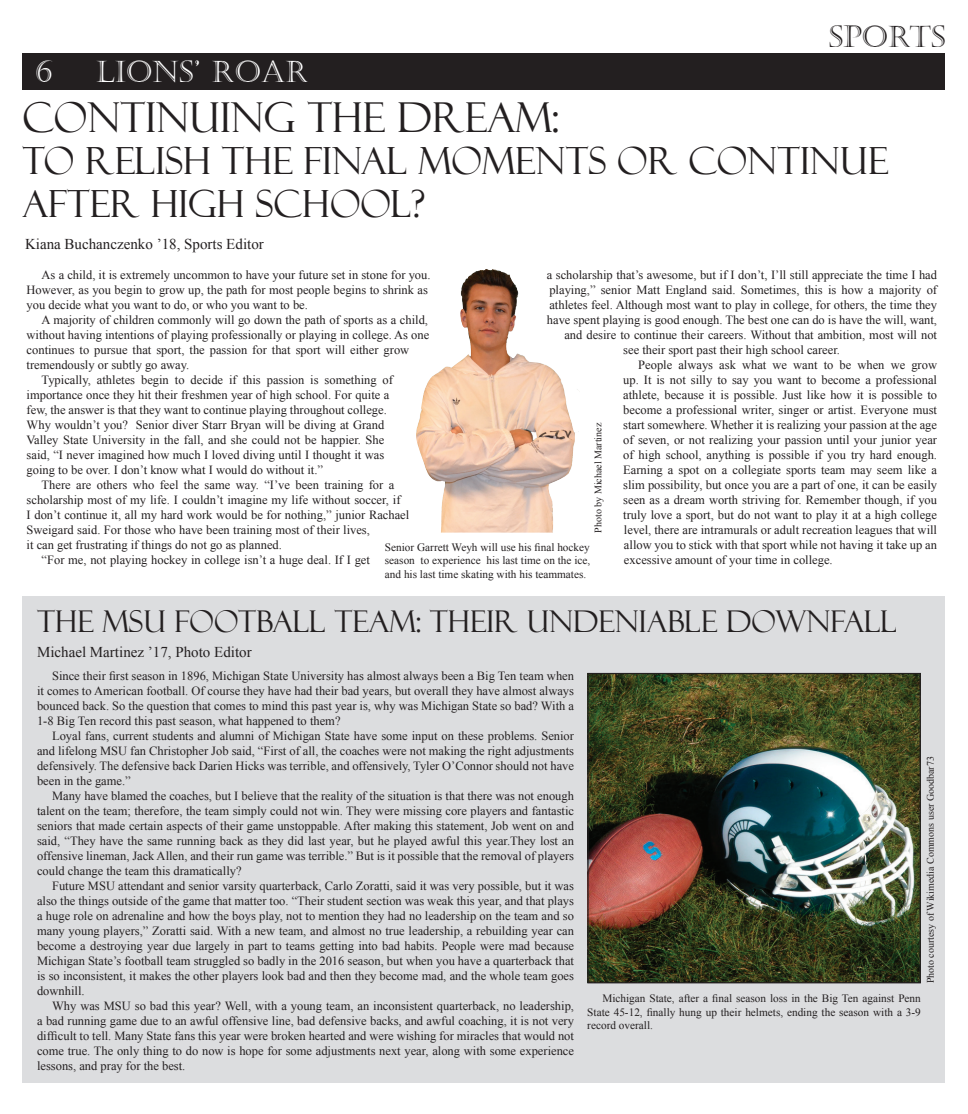
<style>
.page{position:relative;width:968px;height:1114px;background:#fff}
.page>*{position:absolute;margin:0;border:0;box-sizing:border-box;transform-origin:0 0}
.t1{font:41.25px "Felix Titling";color:#231f20}
.t2{font:37.5px/42.5px "Felix Titling";color:#231f20}
.t3{font:30px "Felix Titling";color:#231f20}
.t4{font:30px "Castellar";color:#fff}
.t5{font:30px "Castellar";color:#231f20}
.t6{font:15px "Times New Roman";color:#231f20}
.t7{font:12.5px/15px "Times New Roman";color:#231f20;text-align:justify}
.t8{font:11.25px/13.5px "Times New Roman";color:#231f20;text-align:justify}
.t9{font:10px "Times New Roman";color:#231f20}
</style>
<div class="page">
<div style="left:22px;top:597px;width:923px;height:485px;background:#dcdddf"></div>
<div style="left:22px;top:53px;width:923px;height:36px;background:#231f20"></div>
<img style="left:416px;top:269px;width:163px;height:263px">
<img style="left:589px;top:675px;width:329px;height:306px">
<div style="left:587px;top:673px;width:333px;height:310px;border:1px solid #231f20"></div>
<h3 class="t4" style="left:35px;top:55px;width:19px">6</h3>
<h3 class="t4" style="left:96px;top:55px;width:214px">LIONS’ ROAR</h3>
<h3 class="t5" style="left:828px;top:19px;width:118px">SPORTS</h3>
<h1 class="t1" style="left:22px;top:93px;width:538px">CONTINUING THE DREAM:</h1>
<h2 class="t2" style="left:22px;top:140px;width:867px">TO RELISH THE FINAL MOMENTS OR CONTINUE<br>AFTER HIGH SCHOOL?</h2>
<p class="t6" style="left:25px;top:234px;width:240px">Kiana Buchanczenko ’18, Sports Editor</p>
<p class="t7" style="left:27px;top:267px;width:405px;text-align:left;text-indent:15px">As a child, it is extremely uncommon to have your future set in stone for you.<br>However, as you begin to grow up, the path for most people begins to shrink as you decide what you want to do, or who you want to be.</p>
<p class="t7" style="left:42px;top:312px;width:388px">A majority of children commonly will go down the path of sports as a child,</p>
<p class="t7" style="left:27px;top:327px;width:404px">without having intentions of playing professionally or playing in college. As one</p>
<p class="t7" style="left:27px;top:342px;width:384px">continues to pursue that sport, the passion for that sport will either grow</p>
<p class="t7" style="left:27px;top:357px;width:164px">tremendously or subtly go away.</p>
<p class="t7" style="left:42px;top:372px;width:353px">Typically, athletes begin to decide if this passion is something of</p>
<p class="t7" style="left:27px;top:387px;width:364px">importance once they hit their freshmen year of high school. For quite a</p>
<p class="t7" style="left:27px;top:402px;width:362px">few, the answer is that they want to continue playing throughout college.</p>
<p class="t7" style="left:27px;top:417px;width:359px">Why wouldn’t you? Senior diver Starr Bryan will be diving at Grand</p>
<p class="t7" style="left:27px;top:432px;width:359px">Valley State University in the fall, and she could not be happier. She</p>
<p class="t7" style="left:27px;top:447px;width:359px">said, “I never imagined how much I loved diving until I thought it was</p>
<p class="t7" style="left:27px;top:462px;width:298px">going to be over. I don’t know what I would do without it.”</p>
<p class="t7" style="left:42px;top:477px;width:354px">There are others who feel the same way. “I’ve been training for a</p>
<p class="t7" style="left:27px;top:492px;width:375px">scholarship most of my life. I couldn’t imagine my life without soccer, if</p>
<p class="t7" style="left:27px;top:507px;width:384px">I don’t continue it, all my hard work would be for nothing,” junior Rachael</p>
<p class="t7" style="left:27px;top:522px;width:345px">Sweigard said. For those who have been training most of their lives,</p>
<p class="t7" style="left:27px;top:537px;width:257px">it can get frustrating if things do not go as planned.</p>
<p class="t7" style="left:42px;top:552px;width:330px">“For me, not playing hockey in college isn’t a huge deal. If I get</p>
<p class="t7" style="left:547px;top:267px;width:392px">a scholarship that’s awesome, but if I don’t, I’ll still appreciate the time I had</p>
<p class="t7" style="left:549px;top:282px;width:389px">playing,” senior Matt England said. Sometimes, this is how a majority of</p>
<p class="t7" style="left:549px;top:297px;width:389px">athletes feel. Although most want to play in college, for others, the time they</p>
<p class="t7" style="left:547px;top:312px;width:392px">have spent playing is good enough. The best one can do is have the will, want,</p>
<p class="t7" style="left:564px;top:327px;width:374px">and desire to continue their careers. Without that ambition, most will not</p>
<p class="t7" style="left:623px;top:342px;width:218px">see their sport past their high school career.</p>
<p class="t7" style="left:638px;top:357px;width:300px">People always ask what we want to be when we grow</p>
<p class="t7" style="left:623px;top:372px;width:315px">up. It is not silly to say you want to become a professional</p>
<p class="t7" style="left:623px;top:387px;width:315px">athlete, because it is possible. Just like how it is possible to</p>
<p class="t7" style="left:623px;top:402px;width:315px">become a professional writer, singer or artist. Everyone must</p>
<p class="t7" style="left:623px;top:417px;width:315px">start somewhere. Whether it is realizing your passion at the age</p>
<p class="t7" style="left:623px;top:432px;width:315px">of seven, or not realizing your passion until your junior year</p>
<p class="t7" style="left:623px;top:447px;width:315px">of high school, anything is possible if you try hard enough.</p>
<p class="t7" style="left:623px;top:462px;width:315px">Earning a spot on a collegiate sports team may seem like a</p>
<p class="t7" style="left:623px;top:477px;width:315px">slim possibility, but once you are a part of one, it can be easily</p>
<p class="t7" style="left:623px;top:492px;width:315px">seen as a dream worth striving for. Remember though, if you</p>
<p class="t7" style="left:623px;top:507px;width:315px">truly love a sport, but do not want to play it at a high college</p>
<p class="t7" style="left:624px;top:522px;width:314px">level, there are intramurals or adult recreation leagues that will</p>
<p class="t7" style="left:624px;top:537px;width:314px">allow you to stick with that sport while not having it take up an</p>
<p class="t7" style="left:624px;top:552px;width:210px">excessive amount of your time in college.</p>
<p class="t9" style="left:591px;top:532px;width:111px;rotate:-90deg">Photo by Michael Martinez</p>
<p class="t8" style="left:385px;top:540px;width:207px">Senior Garrett Weyh will use his final hockey season to experience his last time on the ice, and his last time skating with his teammates.</p>
<h3 class="t3" style="left:37px;top:604px;width:861px">THE MSU FOOTBALL TEAM: THEIR UNDENIABLE DOWNFALL</h3>
<p class="t6" style="left:37px;top:642px;width:216px">Michael Martinez ’17, Photo Editor</p>
<p class="t7" style="left:37px;top:668px;width:538px;text-indent:15px">Since their first season in 1896, Michigan State University has almost always been a Big Ten team when it comes to American football. Of course they have had their bad years, but overall they have almost always bounced back. So the question that comes to mind this past year is, why was Michigan State so bad? With a 1-8 Big Ten record this past season, what happened to them?</p>
<p class="t7" style="left:37px;top:728px;width:538px;text-indent:15px">Loyal fans, current students and alumni of Michigan State have some input on these problems. Senior and lifelong MSU fan Christopher Job said, “First of all, the coaches were not making the right adjustments defensively. The defensive back Darien Hicks was terrible, and offensively, Tyler O’Connor should not have been in the game.”</p>
<p class="t7" style="left:37px;top:788px;width:538px;text-indent:15px">Many have blamed the coaches, but I believe that the reality of the situation is that there was not enough talent on the team; therefore, the team simply could not win. They were missing core players and fantastic seniors that made certain aspects of their game unstoppable. After making this statement, Job went on and said, “They have the same running back as they did last year, but he played awful this year.They lost an offensive lineman, Jack Allen, and their run game was terrible.” But is it possible that the removal of players could change the team this dramatically?</p>
<p class="t7" style="left:37px;top:878px;width:538px;text-indent:15px">Future MSU attendant and senior varsity quarterback, Carlo Zoratti, said it was very possible, but it was also the things outside of the game that matter too. “Their student section was weak this year, and that plays a huge role on adrenaline and how the boys play, not to mention they had no leadership on the team and so many young players,” Zoratti said. With a new team, and almost no true leadership, a rebuilding year can become a destroying year due largely in part to teams getting into bad habits. People were mad because Michigan State’s football team struggled so badly in the 2016 season, but when you have a quarterback that is so inconsistent, it makes the other players look bad and then they become mad, and the whole team goes downhill.</p>
<p class="t7" style="left:37px;top:998px;width:538px;text-indent:15px">Why was MSU so bad this year? Well, with a young team, an inconsistent quarterback, no leadership, a bad running game due to an awful offensive line, bad defensive backs, and awful coaching, it is not very difficult to tell. Many State fans this year were broken hearted and were wishing for miracles that would not come true. The only thing to do now is hope for some adjustments next year, along with some experience lessons, and pray for the best.</p>
<p class="t9" style="left:923px;top:983px;width:229px;rotate:-90deg">Photo courtesy of Wikimedia Commons user Goodbar73</p>
<p class="t8" style="left:587px;top:991px;width:335px;text-indent:15px">Michigan State, after a final season loss in the Big Ten against Penn State 45-12, finally hung up their helmets, ending the season with a 3-9 record overall.</p>
</div>
